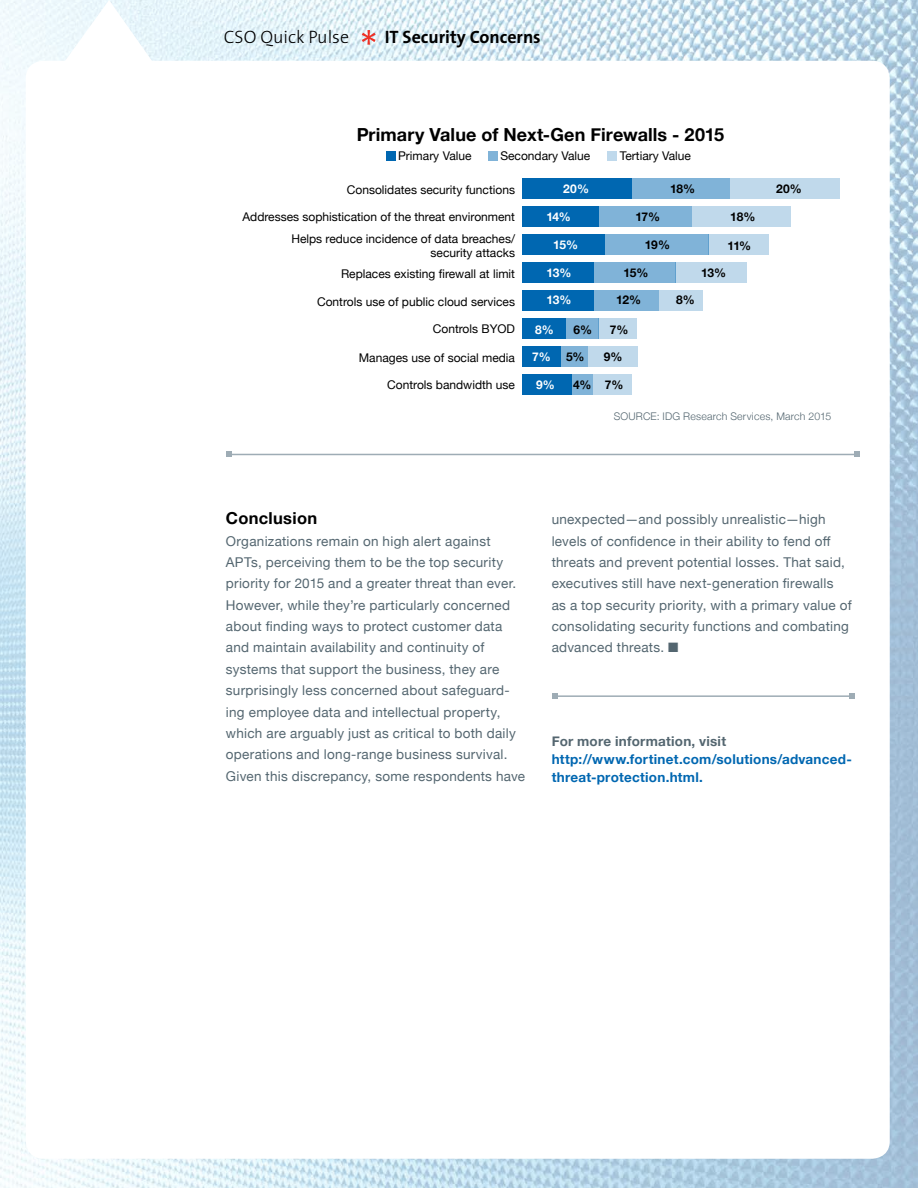
<style>
.page{position:relative;width:918px;height:1188px;background:#fff}
.page>*{position:absolute;margin:0;border:0;box-sizing:border-box;transform-origin:0 0}
.t1{font:300 51px "The Sans";color:#ee3126}
.t2{font:700 18px "Helvetica Neue";letter-spacing:.005em;color:#000}
.t3{font:700 18px "The Sans";color:#000}
.t4{font:300 18px "The Sans";color:#000}
.t5{font:700 16.5px "Helvetica Neue";letter-spacing:.015em;color:#000}
.t6{font:13.5px/21.3px "Helvetica Neue";letter-spacing:.02em;color:#546670}
.t7{font:700 13.5px/18px "Helvetica Neue";letter-spacing:.02em;color:#0067b1}
.t8{font:700 13.5px "Helvetica Neue";letter-spacing:.02em;color:#546670}
.t9{font:12px/22.5px "Helvetica Neue";color:#000;text-align:right}
.t10{font:700 12px "Helvetica Neue";letter-spacing:-.02em;color:#000}
.t11{font:700 12px "Helvetica Neue";letter-spacing:-.02em;color:#fff}
.t12{font:300 10.5px "Helvetica Neue";letter-spacing:.02em;color:#546670}
</style>
<div class="page">
<img style="left:0;top:0;width:918px;height:1188px">
<div style="left:26px;top:61px;width:864px;height:1098px;background:#fff;border-radius:18px"></div>
<svg style="left:60px;top:0;width:97px;height:61px"></svg>
<hr style="left:229px;top:454px;width:628px;height:1px;background:#9eacb5">
<svg style="left:226px;top:451px;width:6px;height:6px"></svg>
<svg style="left:854px;top:451px;width:6px;height:6px"></svg>
<div style="left:730px;top:178px;width:110px;height:21px;background:#c0d9eb"></div>
<div style="left:692px;top:206px;width:99px;height:21px;background:#c0d9eb"></div>
<div style="left:708px;top:234px;width:61px;height:21px;background:#c0d9eb"></div>
<div style="left:676px;top:262px;width:71px;height:20px;background:#c0d9eb"></div>
<div style="left:659px;top:290px;width:44px;height:20px;background:#c0d9eb"></div>
<div style="left:599px;top:318px;width:38px;height:20px;background:#c0d9eb"></div>
<div style="left:588px;top:346px;width:49px;height:20px;background:#c0d9eb"></div>
<div style="left:593px;top:374px;width:39px;height:20px;background:#c0d9eb"></div>
<div style="left:632px;top:178px;width:98px;height:21px;background:#80b3d8"></div>
<div style="left:599px;top:206px;width:93px;height:21px;background:#80b3d8"></div>
<div style="left:604px;top:234px;width:104px;height:21px;background:#80b3d8"></div>
<div style="left:593px;top:262px;width:83px;height:20px;background:#80b3d8"></div>
<div style="left:593px;top:290px;width:66px;height:20px;background:#80b3d8"></div>
<div style="left:566px;top:318px;width:33px;height:20px;background:#80b3d8"></div>
<div style="left:560px;top:346px;width:28px;height:20px;background:#80b3d8"></div>
<div style="left:571px;top:374px;width:22px;height:20px;background:#80b3d8"></div>
<div style="left:522px;top:178px;width:110px;height:21px;background:#0067b1"></div>
<div style="left:522px;top:206px;width:77px;height:21px;background:#0067b1"></div>
<div style="left:522px;top:234px;width:82px;height:21px;background:#0067b1"></div>
<div style="left:522px;top:262px;width:71px;height:20px;background:#0067b1"></div>
<div style="left:522px;top:290px;width:71px;height:20px;background:#0067b1"></div>
<div style="left:522px;top:318px;width:44px;height:20px;background:#0067b1"></div>
<div style="left:522px;top:346px;width:38px;height:20px;background:#0067b1"></div>
<div style="left:522px;top:374px;width:49px;height:20px;background:#0067b1"></div>
<div style="left:386px;top:151px;width:10px;height:9px;background:#0067b1"></div>
<div style="left:608px;top:151px;width:9px;height:9px;background:#bfd9ec"></div>
<div style="left:488px;top:151px;width:10px;height:9px;background:#80b3d8"></div>
<hr style="left:555px;top:695px;width:297px;height:2px;background:#9eacb5">
<svg style="left:552px;top:693px;width:6px;height:6px"></svg>
<svg style="left:849px;top:693px;width:6px;height:6px"></svg>
<h2 class="t4" style="left:224px;top:26px;width:127px">CSO Quick Pulse</h2>
<h1 class="t1" style="left:360px;top:17px;width:20px">*</h1>
<h2 class="t3" style="left:385px;top:26px;width:158px">IT Security Concerns</h2>
<h2 class="t2" style="left:357px;top:120px;width:369px">Primary Value of Next-Gen Firewalls - 2015</h2>
<p class="t9" style="left:398px;top:145px;width:75px">Primary Value</p>
<p class="t9" style="left:500px;top:145px;width:92px">Secondary Value</p>
<p class="t9" style="left:620px;top:145px;width:73px">Tertiary Value</p>
<p class="t9" style="left:347px;top:179px;width:170px">Consolidates security functions</p>
<p class="t9" style="left:243px;top:206px;width:274px">Addresses sophistication of the threat environment<br>Helps reduce incidence of data breaches/</p>
<p class="t9" style="left:341px;top:243px;width:175px;line-height:21px">security attacks<br>Replaces existing firewall at limit</p>
<p class="t9" style="left:317px;top:291px;width:200px">Controls use of public cloud services</p>
<p class="t9" style="left:433px;top:318px;width:84px">Controls BYOD</p>
<p class="t9" style="left:359px;top:347px;width:158px">Manages use of social media</p>
<p class="t9" style="left:387px;top:374px;width:129px">Controls bandwidth use</p>
<p class="t11" style="left:563px;top:180px;width:27px">20%</p>
<p class="t10" style="left:670px;top:179px;width:27px">18%</p>
<p class="t10" style="left:635px;top:208px;width:26px">17%</p>
<p class="t11" style="left:546px;top:208px;width:26px">14%</p>
<p class="t10" style="left:730px;top:208px;width:27px">18%</p>
<p class="t11" style="left:553px;top:235px;width:26px">15%</p>
<p class="t11" style="left:546px;top:263px;width:27px">13%</p>
<p class="t11" style="left:546px;top:290px;width:27px">13%</p>
<p class="t11" style="left:535px;top:320px;width:20px">8%</p>
<p class="t11" style="left:532px;top:347px;width:20px">7%</p>
<p class="t11" style="left:536px;top:375px;width:20px">9%</p>
<p class="t10" style="left:574px;top:320px;width:20px">6%</p>
<p class="t10" style="left:566px;top:347px;width:20px">5%</p>
<p class="t10" style="left:573px;top:375px;width:20px">4%</p>
<p class="t10" style="left:645px;top:235px;width:27px">19%</p>
<p class="t10" style="left:623px;top:264px;width:26px">15%</p>
<p class="t10" style="left:616px;top:290px;width:27px">12%</p>
<p class="t10" style="left:676px;top:290px;width:20px">8%</p>
<p class="t10" style="left:727px;top:236px;width:25px">11%</p>
<p class="t10" style="left:701px;top:264px;width:27px">13%</p>
<p class="t10" style="left:610px;top:320px;width:20px">7%</p>
<p class="t10" style="left:604px;top:347px;width:20px">9%</p>
<p class="t10" style="left:605px;top:375px;width:20px">7%</p>
<p class="t10" style="left:776px;top:180px;width:27px">20%</p>
<p class="t12" style="left:614px;top:408px;width:219px">Source: IDG Research Services, March 2015</p>
<p class="t5" style="left:226px;top:505px;width:93px">Conclusion</p>
<p class="t6" style="left:226px;top:531px;width:301px">Organizations remain on high alert against APTs, perceiving them to be the top security priority for 2015 and a greater threat than ever.<br>However, while they’re particularly concerned about finding ways to protect customer data and maintain availability and continuity of systems that support the business, they are surprisingly less concerned about safeguard&shy;ing employee data and intellectual property, which are arguably just as critical to both daily operations and long-range business survival.<br>Given this discrepancy, some respondents have</p>
<p class="t6" style="left:552px;top:510px;width:302px">unexpected—and possibly unrealistic—high levels of confidence in their ability to fend off threats and prevent potential losses. That said, executives still have next-generation firewalls<br>as a top security priority, with a primary value of consolidating security functions and combating advanced threats. ■</p>
<p class="t8" style="left:552px;top:730px;width:176px">For more information, visit</p>
<p class="t7" style="left:552px;top:750px;width:302px">http://www.fortinet.com/solutions/advanced&shy;threat-protection.html.</p>
</div>
